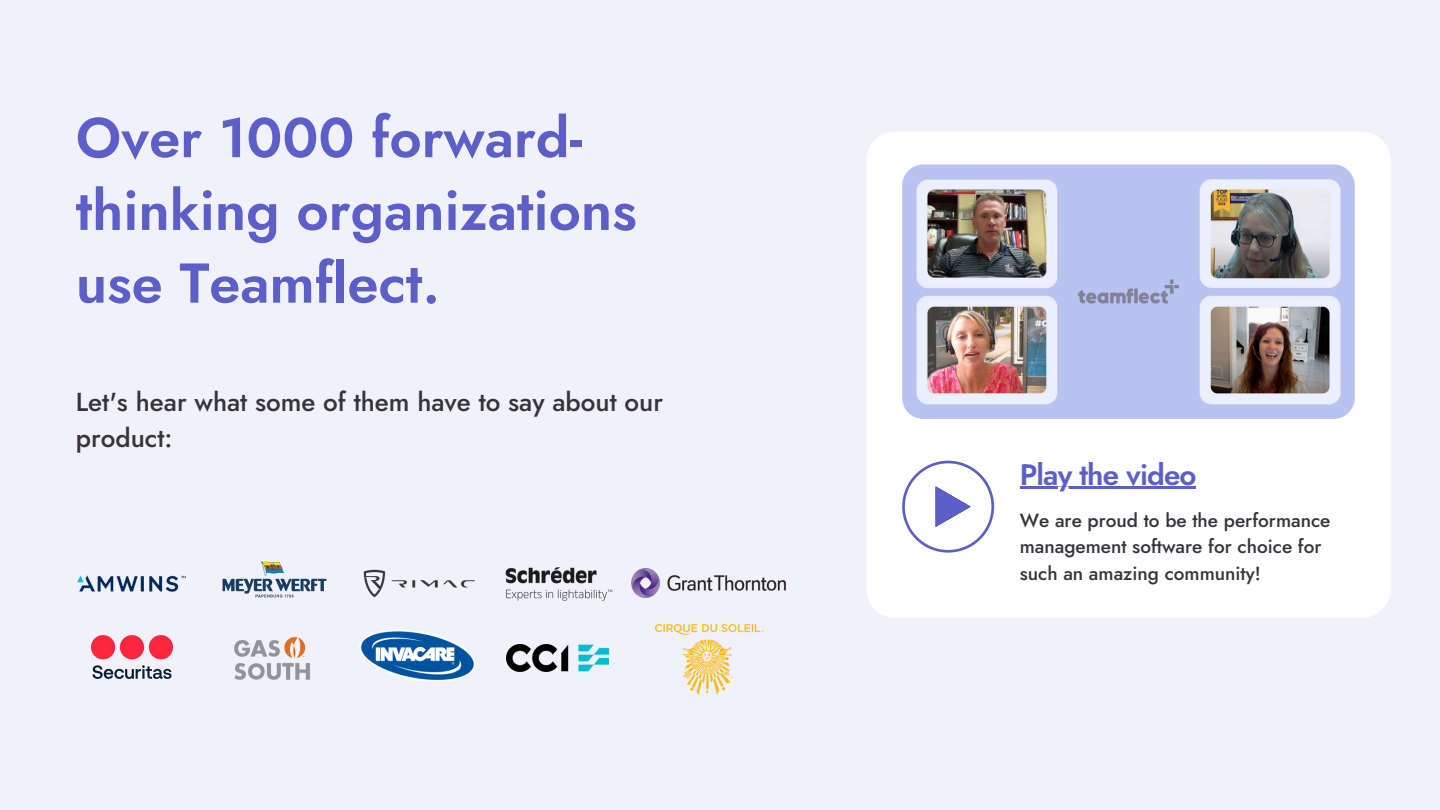
<style>
.page{position:relative;width:1440px;height:810px;background:#f1f1fb}
.page>*{position:absolute;margin:0;border:0;box-sizing:border-box;transform-origin:0 0}
.t1{font:600 56px/72.8px "Jost";color:#5b5fc7}
.t2{font:600 29.5px "Jost";letter-spacing:-.03em;color:#5b5fc7}
.t3{font:500 26px/36px "Jost";color:#34343a}
.t4{font:500 19px/26.2px "Jost";color:#34343a}
</style>
<div class="page">
<div style="left:866px;top:132px;width:525px;height:486px;background:#fff;border-radius:29px"></div>
<img style="left:902px;top:164px;width:453px;height:255px;border-radius:21px">
<svg style="left:902px;top:461px;width:92px;height:92px"></svg>
<hr style="left:1020px;top:487px;width:176px;height:2px;background:#5b5fc7">
<img style="left:363px;top:569px;width:112px;height:28px">
<img style="left:505px;top:567px;width:108px;height:34px">
<img style="left:506px;top:644px;width:102px;height:27px">
<img style="left:234px;top:636px;width:76px;height:44px">
<img style="left:222px;top:561px;width:105px;height:37px">
<img style="left:77px;top:575px;width:109px;height:17px">
<img style="left:91px;top:635px;width:81px;height:43px">
<img style="left:655px;top:624px;width:109px;height:71px">
<img style="left:631px;top:569px;width:155px;height:28px">
<img style="left:360px;top:630px;width:115px;height:52px">
<p class="t1" style="left:76px;top:101px;width:562px">Over 1000 forward&shy;thinking organizations use Teamflect.</p>
<p class="t3" style="left:76px;top:384px;width:589px">Let's hear what some of them have to say about our product:</p>
<h3 class="t2" style="left:1020px;top:454px;width:178px">Play the video</h3>
<p class="t4" style="left:1020px;top:507px;width:312px">We are proud to be the performance management software for choice for such an amazing community!</p>
</div>
